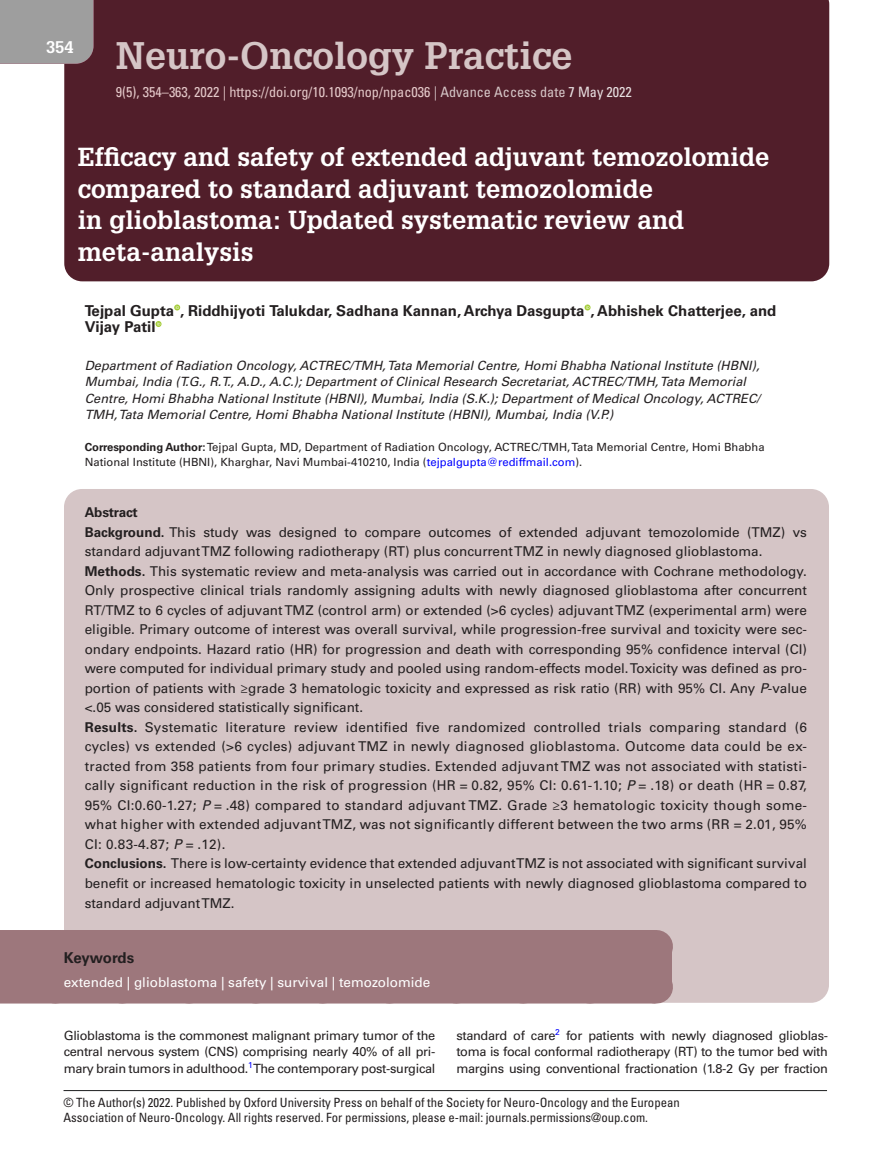
<style>
.page{position:relative;width:891px;height:1175px;background:#fff}
.page>*{position:absolute;margin:0;border:0;box-sizing:border-box;transform-origin:0 0}
.t1{font:700 37.5px "Glypha LT Std";color:#d5c5c6}
.REV_Article_Title{font:700 25.5px/31.5px "Glypha LT Std";color:#fff}
.t2{font:700 16.5px "Glypha LT Std";color:#fff}
.REV_Authors{font:700 15px/16.5px "Univers LT Std";color:#231f20}
.Keywords_Title{font:700 15px "Univers LT Std";letter-spacing:-.015em;color:#231f20}
.t3{font:condensed 14.25px "Univers LT Std";color:#e4c8c9}
.Abstract{font:13.5px/19.5px "Univers LT Std";color:#231f20;text-align:justify}
.REV_Keywords{font:13.5px "Univers LT Std";color:#fff}
.Abstract_Title{font:700 13.5px "Univers LT Std";letter-spacing:-.015em;color:#231f20}
.REV_Affiliation{font:italic 12.75px/16.5px "Univers LT Std";color:#231f20}
.REV_Text{font:12.75px/16.5px "Univers LT Std";letter-spacing:-.025em;color:#231f20;text-align:justify}
.CopyrightLine{font:condensed 12.75px/15px "Univers LT Std";color:#231f20}
.FM_Correspondence{font:11.25px/15px "Univers LT Std";color:#231f20}
.s1{color:#d5c5c6}
.s2{color:#e9e1e2}
.s3{font-weight:700}
.s4{color:#00f}
.s5{font-style:italic}
</style>
<div class="page">
<div style="left:64px;top:0;width:765px;height:281px;background:#511e2a"></div>
<div style="left:64px;top:489px;width:765px;height:513px;background:#d5c5c6;border-radius:18px"></div>
<div style="left:0;top:930px;width:656px;height:33px;background:#9d777c"></div>
<hr style="left:656px;top:930px;width:1px;height:33px;background:#9d777c">
<div style="left:0;top:963px;width:666px;height:27px;background:#9d777c"></div>
<div style="left:0;top:970px;width:656px;height:33px;background:#9d777c"></div>
<hr style="left:656px;top:970px;width:1px;height:33px;background:#9d777c">
<svg style="left:174px;top:304px;width:6px;height:6px"></svg>
<svg style="left:585px;top:304px;width:6px;height:6px"></svg>
<svg style="left:156px;top:321px;width:6px;height:6px"></svg>
<hr style="left:64px;top:1090px;width:763px;height:1px;background:#1d1e1f">
<div style="left:0;top:0;width:94px;height:64px;background:#9e9e9e"></div>
<p class="t2" style="left:46px;top:37px;width:29px">354</p>
<h1 class="t1" style="left:116px;top:32px;width:458px">Neuro-Oncology Practice</h1>
<p class="t3" style="left:116px;top:83px;width:517px">9(5), 354–363, 2022 | https://doi.org/10.1093/nop/npac036 <span class="s1">| Advance Access date</span> <span class="s2">7 May 2022</span></p>
<h1 class="REV_Article_Title" style="left:78px;top:141px;width:693px">Efficacy and safety of extended adjuvant temozolomide compared to standard adjuvant temozolomide<br>in glioblastoma: Updated systematic review and meta-analysis</h1>
<p class="REV_Authors" style="left:85px;top:302px;width:693px">Tejpal Gupta , Riddhijyoti Talukdar, Sadhana Kannan, Archya Dasgupta , Abhishek Chatterjee, and<br>Vijay Patil</p>
<p class="REV_Affiliation" style="left:85px;top:357px;width:677px">Department of Radiation Oncology, ACTREC/TMH, Tata Memorial Centre, Homi Bhabha National Institute (HBNI), Mumbai, India (T.G., R.T., A.D., A.C.); Department of Clinical Research Secretariat, ACTREC/TMH, Tata Memorial Centre, Homi Bhabha National Institute (HBNI), Mumbai, India (S.K.); Department of Medical Oncology, ACTREC/ TMH, Tata Memorial Centre, Homi Bhabha National Institute (HBNI), Mumbai, India (V.P.)</p>
<p class="FM_Correspondence" style="left:85px;top:440px;width:681px"><span class="s3">Corresponding Author:</span> Tejpal Gupta, MD, Department of Radiation Oncology, ACTREC/TMH, Tata Memorial Centre, Homi Bhabha<br>National Institute (HBNI), Kharghar, Navi Mumbai-410210, India (<span class="s4">tejpalgupta@rediffmail.com</span>).</p>
<h2 class="Abstract_Title" style="left:85px;top:504px;width:55px">Abstract</h2>
<p class="Abstract" style="left:85px;top:522px;width:724px"><span class="s3">Background.</span> This study was designed to compare outcomes of extended adjuvant temozolomide (TMZ) vs standard adjuvant TMZ following radiotherapy (RT) plus concurrent TMZ in newly diagnosed glioblastoma.</p>
<p class="Abstract" style="left:85px;top:561px;width:724px"><span class="s3">Methods.</span> This systematic review and meta-analysis was carried out in accordance with Cochrane methodology.<br>Only prospective clinical trials randomly assigning adults with newly diagnosed glioblastoma after concurrent RT/TMZ to 6 cycles of adjuvant TMZ (control arm) or extended (&gt;6 cycles) adjuvant TMZ (experimental arm) were eligible. Primary outcome of interest was overall survival, while progression-free survival and toxicity were sec&shy;ondary endpoints. Hazard ratio (HR) for progression and death with corresponding 95% confidence interval (CI) were computed for individual primary study and pooled using random-effects model. Toxicity was defined as pro&shy;portion of patients with ≥grade 3 hematologic toxicity and expressed as risk ratio (RR) with 95% CI. Any <span class="s5">P</span>-value &lt;.05 was considered statistically significant.</p>
<p class="Abstract" style="left:85px;top:717px;width:724px"><span class="s3">Results.</span> Systematic literature review identified five randomized controlled trials comparing standard (6 cycles) vs extended (&gt;6 cycles) adjuvant TMZ in newly diagnosed glioblastoma. Outcome data could be ex&shy;tracted from 358 patients from four primary studies. Extended adjuvant TMZ was not associated with statisti&shy;cally significant reduction in the risk of progression (HR = 0.82, 95% CI: 0.61-1.10; <span class="s5">P</span> = .18) or death (HR = 0.87, 95% CI:0.60-1.27; <span class="s5">P</span> = .48) compared to standard adjuvant TMZ. Grade ≥3 hematologic toxicity though some&shy;what higher with extended adjuvant TMZ, was not significantly different between the two arms (RR = 2.01, 95% CI: 0.83-4.87; <span class="s5">P</span> = .12).</p>
<p class="Abstract" style="left:85px;top:854px;width:724px"><span class="s3">Conclusions.</span> There is low-certainty evidence that extended adjuvant TMZ is not associated with significant survival benefit or increased hematologic toxicity in unselected patients with newly diagnosed glioblastoma compared to standard adjuvant TMZ.</p>
<p class="Keywords_Title" style="left:64px;top:949px;width:72px">Keywords</p>
<p class="REV_Keywords" style="left:64px;top:974px;width:368px">extended | glioblastoma | safety | survival | temozolomide</p>
<p class="REV_Text" style="left:64px;top:1026px;width:373px">Glioblastoma is the commonest malignant primary tumor of the central nervous system (CNS) comprising nearly 40% of all pri&shy;mary brain tumors in adulthood.<sup>1</sup> The contemporary post-surgical</p>
<p class="REV_Text" style="left:456px;top:1026px;width:373px">standard of care<sup>2</sup> for patients with newly diagnosed glioblas&shy;toma is focal conformal radiotherapy (RT) to the tumor bed with margins using conventional fractionation (1.8-2 Gy per fraction</p>
<p class="CopyrightLine" style="left:64px;top:1095px;width:618px">© The Author(s) 2022. Published by Oxford University Press on behalf of the Society for Neuro-Oncology and the European<br>Association of Neuro-Oncology. All rights reserved. For permissions, please e-mail: journals.permissions@oup.com.</p>
</div>
